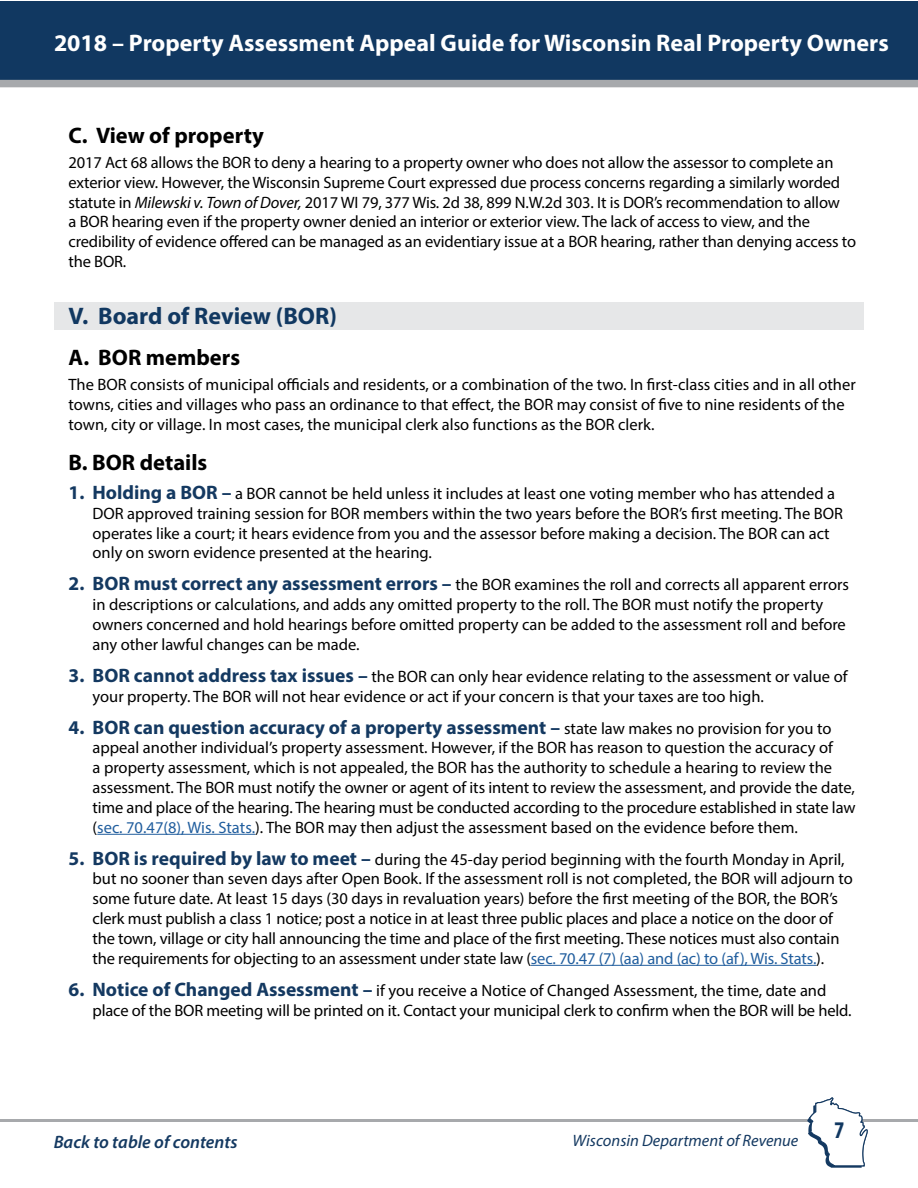
<style>
.page{position:relative;width:918px;height:1188px;background:#fff}
.page>*{position:absolute;margin:0;border:0;box-sizing:border-box;transform-origin:0 0}
.t1{font:700 24px "Myriad Pro";color:#fff}
.t2{font:700 24px "Myriad Pro";color:#113861}
.t3{font:700 condensed 24px "Myriad Pro";color:#113861}
.t4{font:700 22.5px "Myriad Pro";color:#000}
.t5{font:700 19.5px "Myriad Pro";color:#143961}
.t6{font:italic 600 18px "Myriad Pro";color:#143961}
.t7{font:16.5px/19.8px "Myriad Pro";color:#000}
.t8{font:italic 16.5px "Myriad Pro";color:#143961}
.s1{font-style:italic}
.s2{font-weight:700;font-size:19.5px;color:#143961}
.s3{font-weight:400;font-size:16.5px;color:#000}
.s4{color:#215e9e}
</style>
<div class="page">
<div style="left:1px;top:1px;width:917px;height:86px;background:#113861"></div>
<div style="left:0;top:80px;width:918px;height:7px;background:#a7a9ac"></div>
<hr style="left:0;top:1119px;width:918px;height:3px;background:#a7a9ac">
<svg style="left:807px;top:1097px;width:61px;height:71px"></svg>
<div style="left:54px;top:302px;width:809px;height:27px;background:#e6e7e8"></div>
<hr style="left:97px;top:834px;width:158px;height:1px;background:#215e9e">
<hr style="left:531px;top:965px;width:285px;height:1px;background:#215e9e">
<h1 class="t1" style="left:54px;top:28px;width:836px">2018 – Property Assessment Appeal Guide for Wisconsin Real Property Owners</h1>
<h2 class="t4" style="left:69px;top:121px;width:197px">C. View of property</h2>
<p class="t7" style="left:69px;top:152px;width:789px">2017 Act 68 allows the BOR to deny a hearing to a property owner who does not allow the assessor to complete an exterior view. However, the Wisconsin Supreme Court expressed due process concerns regarding a similarly worded statute in <span class="s1">Milewski v. Town of Dover,</span> 2017 WI 79, 377 Wis. 2d 38, 899 N.W.2d 303. It is DOR’s recommendation to allow<br>a BOR hearing even if the property owner denied an interior or exterior view. The lack of access to view, and the credibility of evidence offered can be managed as an evidentiary issue at a BOR hearing, rather than denying access to the BOR.</p>
<h1 class="t2" style="left:69px;top:301px;width:270px">V. Board of Review (BOR)</h1>
<h2 class="t4" style="left:69px;top:343px;width:173px">A. BOR members</h2>
<p class="t7" style="left:69px;top:374px;width:789px">The BOR consists of municipal officials and residents, or a combination of the two. In first-class cities and in all other towns, cities and villages who pass an ordinance to that effect, the BOR may consist of five to nine residents of the town, city or village. In most cases, the municipal clerk also functions as the BOR clerk.</p>
<h2 class="t4" style="left:69px;top:448px;width:140px">B. BOR details</h2>
<p class="t7" style="left:93px;top:483px;width:752px;text-indent:-24px"><span class="s2">1. Holding a BOR –</span> a BOR cannot be held unless it includes at least one voting member who has attended a DOR approved training session for BOR members within the two years before the BOR’s first meeting. The BOR operates like a court; it hears evidence from you and the assessor before making a decision. The BOR can act only on sworn evidence presented at the hearing.</p>
<p class="t7" style="left:93px;top:575px;width:758px;text-indent:-24px"><span class="s2">2. BOR must correct any assessment errors –</span> the BOR examines the roll and corrects all apparent errors in descriptions or calculations, and adds any omitted property to the roll. The BOR must notify the property owners concerned and hold hearings before omitted property can be added to the assessment roll and before any other lawful changes can be made.</p>
<p class="t7" style="left:93px;top:666px;width:757px;text-indent:-24px"><span class="s2">3. BOR cannot address tax issues –</span> the BOR can only hear evidence relating to the assessment or value of your property. The BOR will not hear evidence or act if your concern is that your taxes are too high.</p>
<p class="t5" style="left:69px;top:714px;width:764px">4. BOR can question accuracy of a property assessment – <span class="s3">state law makes no provision for you to</span></p>
<p class="t7" style="left:93px;top:738px;width:764px">appeal another individual’s property assessment. However, if the BOR has reason to question the accuracy of<br>a property assessment, which is not appealed, the BOR has the authority to schedule a hearing to review the assessment. The BOR must notify the owner or agent of its intent to review the assessment, and provide the date, time and place of the hearing. The hearing must be conducted according to the procedure established in state law (<span class="s4">sec. 70.47(8), Wis. Stats.</span>). The BOR may then adjust the assessment based on the evidence before them.</p>
<p class="t7" style="left:93px;top:849px;width:762px;text-indent:-24px"><span class="s2">5. BOR is required by law to meet –</span> during the 45-day period beginning with the fourth Monday in April, but no sooner than seven days after Open Book. If the assessment roll is not completed, the BOR will adjourn to some future date. At least 15 days (30 days in revaluation years) before the first meeting of the BOR, the BOR’s clerk must publish a class 1 notice; post a notice in at least three public places and place a notice on the door of the town, village or city hall announcing the time and place of the first meeting. These notices must also contain the requirements for objecting to an assessment under state law (<span class="s4">sec. 70.47 (7) (aa) and (ac) to (af), Wis. Stats.</span>).</p>
<p class="t7" style="left:93px;top:980px;width:761px;text-indent:-24px"><span class="s2">6. Notice of Changed Assessment –</span> if you receive a Notice of Changed Assessment, the time, date and place of the BOR meeting will be printed on it. Contact your municipal clerk to confirm when the BOR will be held.</p>
<p class="t6" style="left:54px;top:1130px;width:185px">Back to table of contents</p>
<p class="t8" style="left:573px;top:1130px;width:227px">Wisconsin Department of Revenue</p>
<h1 class="t3" style="left:834px;top:1115px;width:12px">7</h1>
</div>
